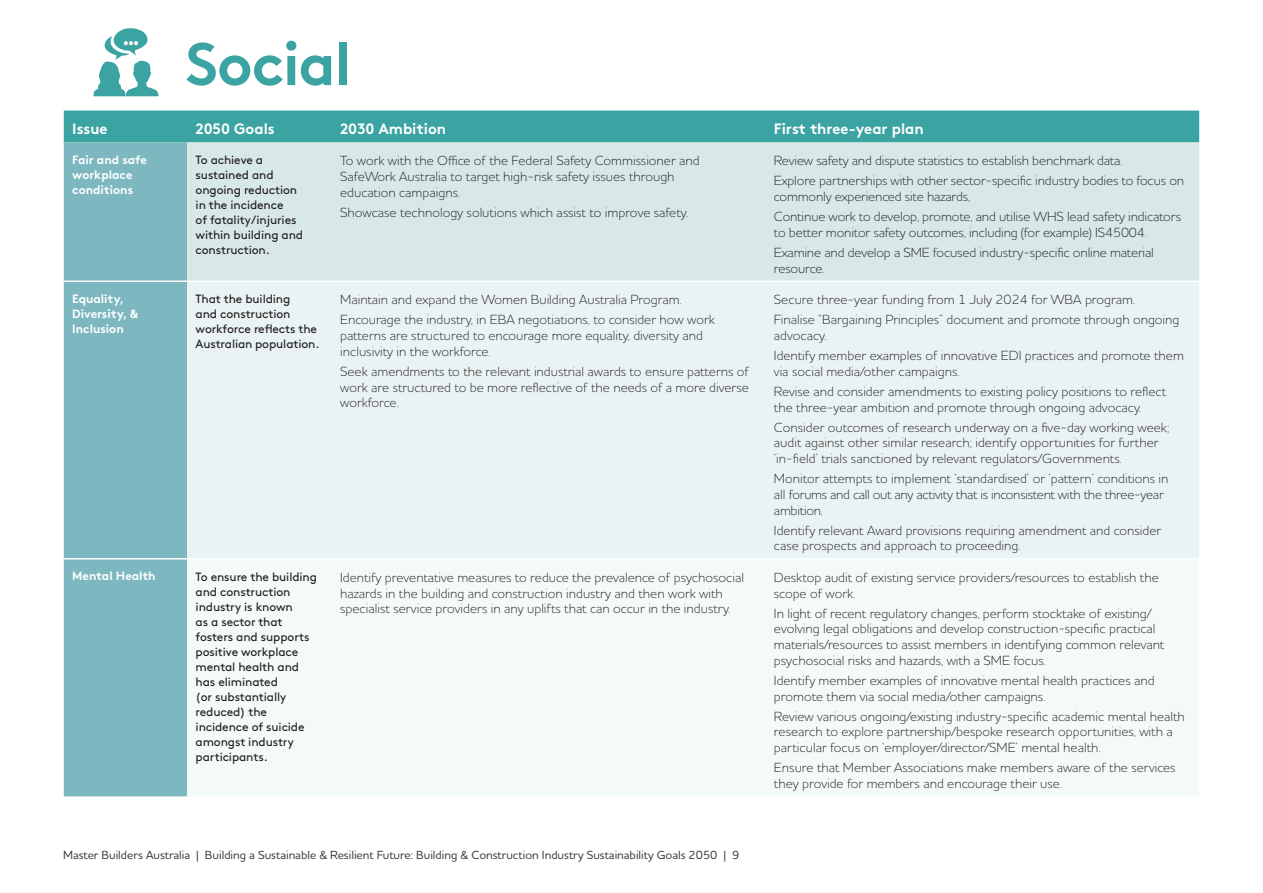
<style>
.page{position:relative;width:1263px;height:893px;background:#fff}
.page>*{position:absolute;margin:0;border:0;box-sizing:border-box;transform-origin:0 0}
.Head_1{font:700 60px "Brown";letter-spacing:-.015em;color:#3ba4a3}
.Table_running_head{font:700 15px "Brown";color:#fff}
.Table_body{font:300 13.5px/15.8px "Houschka Rounded";color:#231f20}
.Table_body-2{font:300 13.5px/15.8px "Houschka Rounded";letter-spacing:-.02em;color:#231f20}
.Table_Body_Head_2{font:12px/15px "Brown";letter-spacing:-.01em;color:#231f20}
.t1{font:500 12px "Houschka Rounded";color:#333}
.Table_Body_Head_1{font:700 12px/15px "Brown";color:#fff}
</style>
<div class="page">
<div style="left:64px;top:111px;width:1135px;height:31px;background:#3ba4a3"></div>
<div style="left:64px;top:142px;width:123px;height:654px;background:#7db7c0"></div>
<div style="left:187px;top:142px;width:1012px;height:138px;background:#d7e8e7"></div>
<div style="left:187px;top:282px;width:1012px;height:276px;background:#eaf3f3"></div>
<div style="left:187px;top:560px;width:1012px;height:236px;background:#f4f9f9"></div>
<hr style="left:64px;top:280px;width:123px;height:2px;background:#fff">
<hr style="left:64px;top:558px;width:123px;height:2px;background:#fff">
<svg style="left:93px;top:28px;width:66px;height:68px"></svg>
<p class="Head_1" style="left:186px;top:15px;width:167px">Social</p>
<p class="Table_running_head" style="left:72px;top:117px;width:37px">Issue</p>
<p class="Table_running_head" style="left:196px;top:117px;width:81px">2050 Goals</p>
<p class="Table_running_head" style="left:340px;top:117px;width:107px">2030 Ambition</p>
<p class="Table_running_head" style="left:774px;top:117px;width:151px">First three-year plan</p>
<p class="Table_Body_Head_1" style="left:72px;top:151px;width:76px">Fair and safe workplace conditions</p>
<p class="Table_Body_Head_2" style="left:196px;top:152px;width:109px">To achieve a sustained and ongoing reduction in the incidence<br>of fatality/injuries within building and construction.</p>
<p class="Table_body" style="left:340px;top:153px;width:361px">To work with the Office of the Federal Safety Commissioner and<br>SafeWork Australia to target high-risk safety issues through education campaigns.</p>
<p class="Table_body" style="left:774px;top:153px;width:350px">Review safety and dispute statistics to establish benchmark data.</p>
<p class="Table_body" style="left:774px;top:173px;width:412px">Explore partnerships with other sector-specific industry bodies to focus on commonly experienced site hazards,</p>
<p class="Table_body" style="left:774px;top:208px;width:409px">Continue work to develop, promote, and utilise WHS lead safety indicators to better monitor safety outcomes, including (for example) IS45004.</p>
<p class="Table_body" style="left:774px;top:244px;width:381px">Examine and develop a SME focused industry-specific online material resource.</p>
<p class="Table_body" style="left:340px;top:204px;width:349px">Showcase technology solutions which assist to improve safety.</p>
<p class="Table_Body_Head_1" style="left:72px;top:290px;width:67px">Equality,<br>Diversity, &amp;<br>Inclusion</p>
<p class="Table_Body_Head_2" style="left:196px;top:290px;width:125px">That the building<br>and construction workforce reflects the<br>Australian population.</p>
<p class="Table_body" style="left:340px;top:291px;width:343px">Maintain and expand the Women Building Australia Program.</p>
<p class="Table_body" style="left:340px;top:311px;width:376px">Encourage the industry, in EBA negotiations, to consider how work patterns are structured to encourage more equality, diversity and inclusivity in the workforce.</p>
<p class="Table_body" style="left:340px;top:363px;width:410px;text-align:justify">Seek amendments to the relevant industrial awards to ensure patterns of work are structured to be more reflective of the needs of a more diverse workforce.</p>
<p class="Table_body" style="left:774px;top:291px;width:362px">Secure three-year funding from 1 July 2024 for WBA program.</p>
<p class="Table_body" style="left:774px;top:311px;width:407px">Finalise “Bargaining Principles” document and promote through ongoing advocacy.</p>
<p class="Table_body" style="left:774px;top:347px;width:411px">Identify member examples of innovative EDI practices and promote them via social media/other campaigns.</p>
<p class="Table_body" style="left:774px;top:383px;width:394px">Revise and consider amendments to existing policy positions to reflect the three-year ambition and promote through ongoing advocacy.</p>
<p class="Table_body" style="left:774px;top:419px;width:397px">Consider outcomes of research underway on a five-day working week; audit against other similar research; identify opportunities for further ‘in-field’ trials sanctioned by relevant regulators/Governments.</p>
<p class="Table_body-2" style="left:774px;top:470px;width:396px">Monitor attempts to implement ‘standardised’ or ‘pattern’ conditions in all forums and call out any activity that is inconsistent with the three-year ambition.</p>
<p class="Table_body" style="left:774px;top:522px;width:389px">Identify relevant Award provisions requiring amendment and consider case prospects and approach to proceeding.</p>
<p class="Table_Body_Head_1" style="left:72px;top:567px;width:85px">Mental Health</p>
<p class="Table_Body_Head_2" style="left:196px;top:568px;width:123px">To ensure the building and construction industry is known<br>as a sector that fosters and supports positive workplace mental health and has eliminated<br>(or substantially reduced) the incidence of suicide amongst industry participants.</p>
<p class="Table_body" style="left:340px;top:569px;width:405px">Identify preventative measures to reduce the prevalence of psychosocial hazards in the building and construction industry and then work with specialist service providers in any uplifts that can occur in the industry.</p>
<p class="Table_body" style="left:774px;top:569px;width:386px">Desktop audit of existing service providers/resources to establish the scope of work.</p>
<p class="Table_body" style="left:774px;top:605px;width:392px">In light of recent regulatory changes, perform stocktake of existing/ evolving legal obligations and develop construction-specific practical materials/resources to assist members in identifying common relevant psychosocial risks and hazards, with a SME focus.</p>
<p class="Table_body" style="left:774px;top:672px;width:382px">Identify member examples of innovative mental health practices and promote them via social media/other campaigns.</p>
<p class="Table_body" style="left:774px;top:708px;width:412px">Review various ongoing/existing industry-specific academic mental health research to explore partnership/bespoke research opportunities, with a particular focus on ‘employer/director/SME’ mental health.</p>
<p class="Table_body" style="left:774px;top:759px;width:403px">Ensure that Member Associations make members aware of the services they provide for members and encourage their use.</p>
<p class="t1" style="left:63px;top:847px;width:678px">Master Builders Australia | Building a Sustainable &amp; Resilient Future: Building &amp; Construction Industry Sustainability Goals 2050 | 9</p>
</div>
